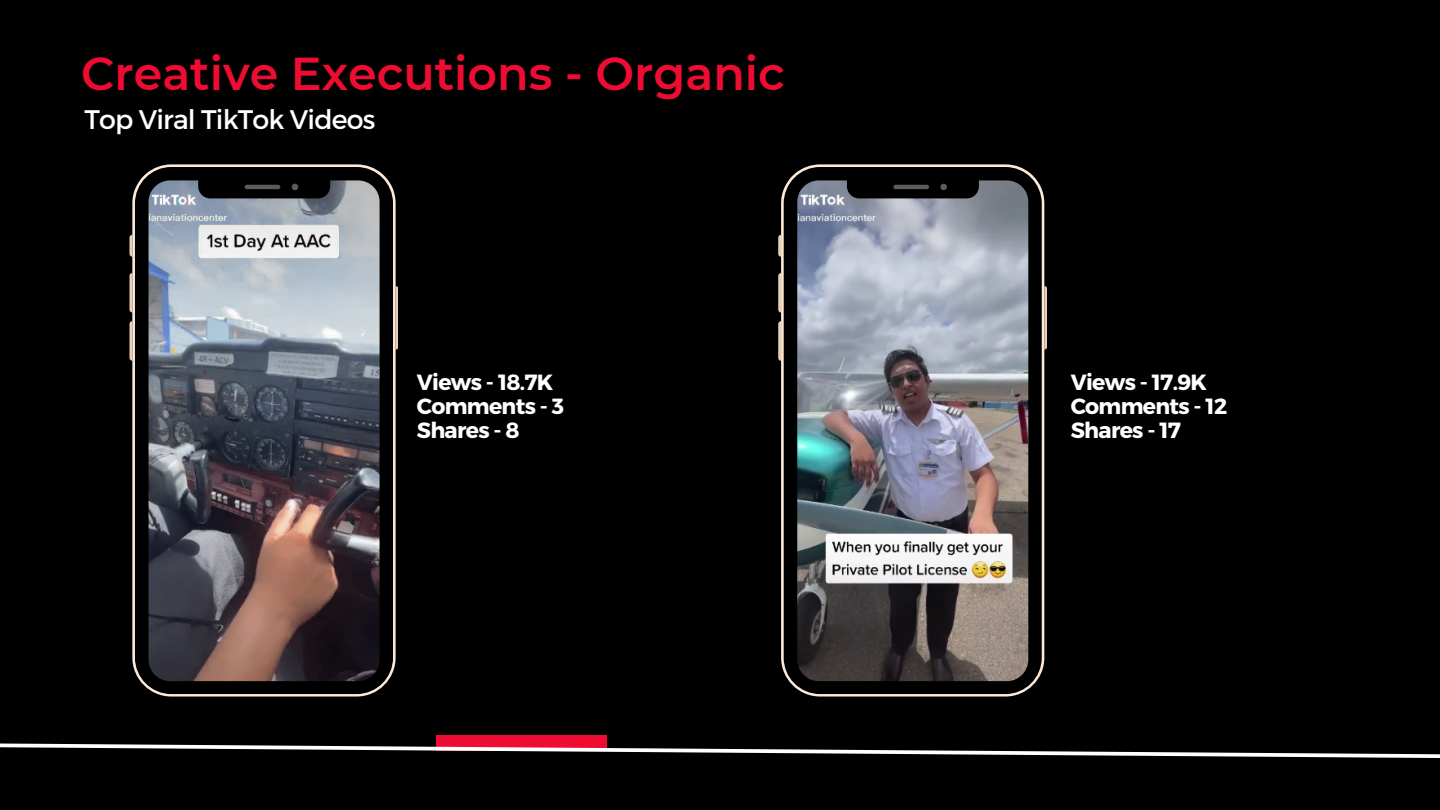
<style>
.page{position:relative;width:1440px;height:810px;background:#000}
.page>*{position:absolute;margin:0;border:0;box-sizing:border-box;transform-origin:0 0}
.t1{font:600 46px "Montserrat";color:#ee0c32}
.t2{font:26.8px "Montserrat";letter-spacing:-.03em;color:#fff}
.t3{font:700 22px/24px "Montserrat";letter-spacing:-.03em;color:#fff}
</style>
<div class="page">
<div style="left:436px;top:736px;width:171px;height:15px;background:#ee0c32"></div>
<svg style="left:0;top:743px;width:1440px;height:15px"></svg>
<svg style="left:778px;top:235px;width:3px;height:22px"></svg>
<svg style="left:778px;top:273px;width:3px;height:40px"></svg>
<svg style="left:778px;top:321px;width:3px;height:40px"></svg>
<svg style="left:1044px;top:286px;width:3px;height:64px"></svg>
<img style="left:781px;top:164px;width:263px;height:532px">
<svg style="left:129px;top:235px;width:3px;height:22px"></svg>
<svg style="left:129px;top:273px;width:3px;height:40px"></svg>
<svg style="left:129px;top:321px;width:3px;height:40px"></svg>
<svg style="left:396px;top:286px;width:2px;height:64px"></svg>
<svg style="left:132px;top:164px;width:264px;height:532px"></svg>
<h1 class="t1" style="left:81px;top:46px;width:705px">Creative Executions - Organic</h1>
<p class="t2" style="left:84px;top:102px;width:293px">Top Viral TikTok Videos</p>
<p class="t3" style="left:417px;top:369px;width:149px">Views - 18.7K<br>Comments - 3<br>Shares - 8</p>
<p class="t3" style="left:1071px;top:369px;width:158px">Views - 17.9K<br>Comments - 12<br>Shares - 17</p>
</div>
